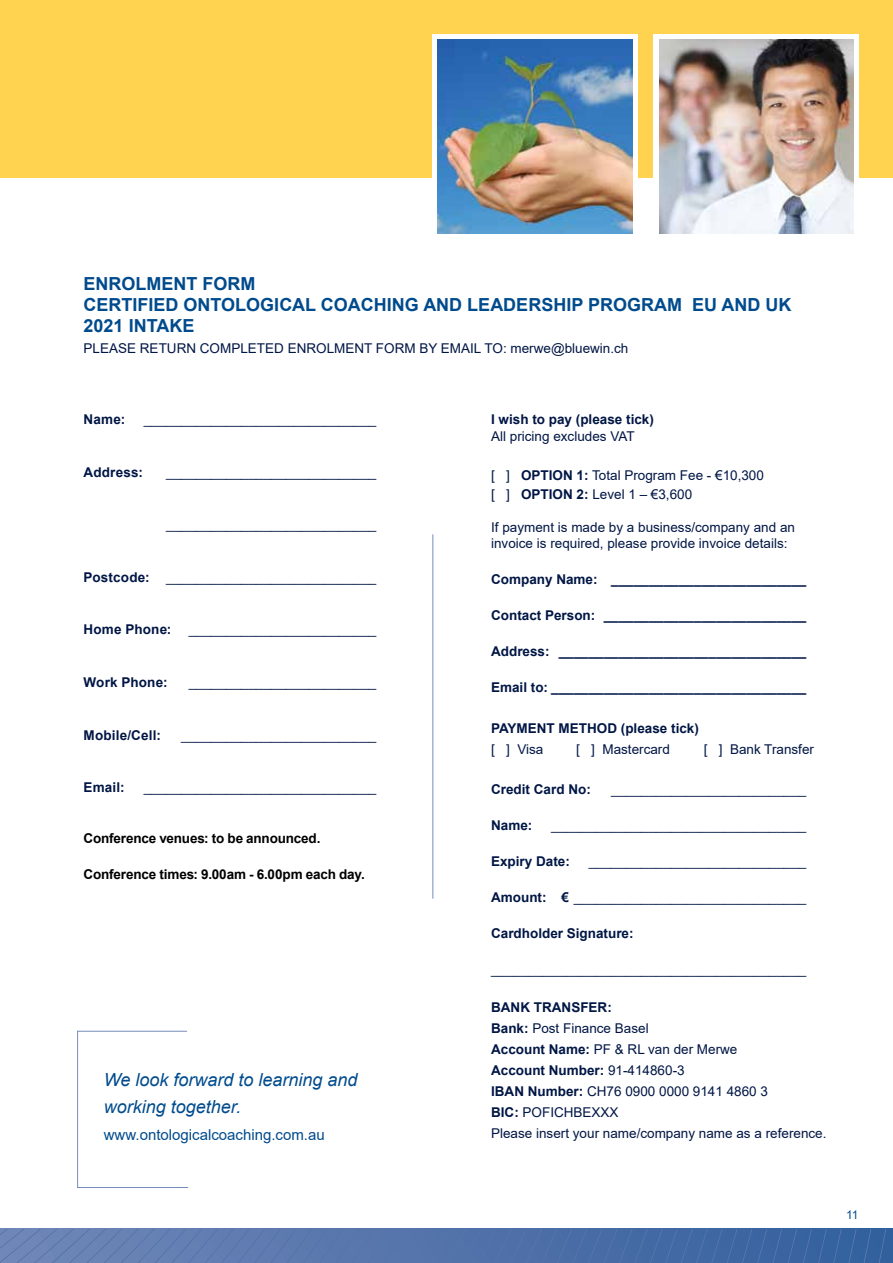
<style>
.page{position:relative;width:893px;height:1263px;background:#fff}
.page>*{position:absolute;margin:0;border:0;box-sizing:border-box;transform-origin:0 0}
.t1{font:700 18px/21px "Arial";color:#004b8d}
.t2{font:italic 18px/27px "Arial";color:#004b8d}
.t3{font:15px "Arial";color:#004b8d}
.t4{font:13.5px/21px "Arial";color:#001645}
.t5{font:700 13.5px "Arial";color:#001645}
.t6{font:700 13.5px "Arial";letter-spacing:-.01em;color:#000}
.t7{font:12px "Arial";color:#004b8d}
.s1{font-weight:700}
</style>
<div class="page">
<svg style="left:0;top:1229px;width:893px;height:34px;background:#5173aa"></svg>
<div style="left:0;top:0;width:893px;height:178px;background:#ffd24f"></div>
<hr style="left:433px;top:534px;width:1px;height:365px;background:#758cbb">
<div style="left:654px;top:34px;width:205px;height:205px;background:#fff"></div>
<div style="left:432px;top:34px;width:205px;height:205px;background:#fff"></div>
<img style="left:438px;top:39px;width:194px;height:195px">
<img style="left:659px;top:39px;width:194px;height:195px">
<svg style="left:77px;top:1031px;width:112px;height:157px"></svg>
<h1 class="t1" style="left:84px;top:273px;width:709px">ENROLMENT FORM<br>CERTIFIED ONTOLOGICAL COACHING AND LEADERSHIP PROGRAM EU AND UK<br>2021 INTAKE</h1>
<p class="t4" style="left:84px;top:337px;width:546px">PLEASE RETURN COMPLETED ENROLMENT FORM BY EMAIL TO: merwe@bluewin.ch</p>
<p class="t5" style="left:84px;top:410px;width:43px">Name:</p>
<p class="t4" style="left:144px;top:409px;width:234px">_______________________________</p>
<p class="t5" style="left:84px;top:463px;width:61px">Address:</p>
<p class="t4" style="left:166px;top:462px;width:212px">____________________________</p>
<p class="t4" style="left:166px;top:514px;width:212px">____________________________</p>
<p class="t4" style="left:84px;top:567px;width:294px"><span class="s1">Postcode:</span> ____________________________</p>
<p class="t5" style="left:84px;top:620px;width:89px">Home Phone:</p>
<p class="t4" style="left:189px;top:619px;width:189px">_________________________</p>
<p class="t5" style="left:84px;top:673px;width:85px">Work Phone:</p>
<p class="t4" style="left:189px;top:672px;width:189px">_________________________</p>
<p class="t5" style="left:84px;top:725px;width:79px">Mobile/Cell:</p>
<p class="t4" style="left:181px;top:724px;width:197px">__________________________</p>
<p class="t5" style="left:84px;top:778px;width:43px">Email:</p>
<p class="t4" style="left:144px;top:777px;width:234px">_______________________________</p>
<p class="t6" style="left:84px;top:828px;width:238px">Conference venues: to be announced.</p>
<p class="t6" style="left:84px;top:864px;width:283px">Conference times: 9.00am - 6.00pm each day.</p>
<h1 class="t2" style="left:104px;top:1067px;width:255px">We look forward to learning and working together.</h1>
<p class="t3" style="left:104px;top:1125px;width:222px">www.ontologicalcoaching.com.au</p>
<p class="t5" style="left:491px;top:410px;width:164px">I wish to pay (please tick)</p>
<p class="t4" style="left:491px;top:425px;width:145px">All pricing excludes VAT</p>
<p class="t4" style="left:491px;top:465px;width:274px;line-height:19.5px">[ ] <span class="s1">OPTION 1:</span> Total Program Fee - €10,300 [ ] <span class="s1">OPTION 2:</span> Level 1 – €3,600</p>
<p class="t4" style="left:491px;top:519px;width:305px;line-height:16.2px">If payment is made by a business/company and an invoice is required, please provide invoice details:</p>
<p class="t5" style="left:491px;top:569px;width:317px">Company Name: __________________________</p>
<p class="t5" style="left:491px;top:605px;width:317px">Contact Person: ___________________________</p>
<p class="t5" style="left:491px;top:641px;width:317px">Address: _________________________________</p>
<p class="t5" style="left:491px;top:677px;width:317px">Email to: __________________________________</p>
<p class="t5" style="left:491px;top:718px;width:209px">PAYMENT METHOD (please tick)</p>
<p class="t4" style="left:491px;top:738px;width:54px">[ ] Visa</p>
<p class="t4" style="left:576px;top:738px;width:95px">[ ] Mastercard</p>
<p class="t4" style="left:704px;top:738px;width:112px">[ ] Bank Transfer</p>
<p class="t5" style="left:491px;top:780px;width:101px">Credit Card No:</p>
<p class="t4" style="left:611px;top:779px;width:197px">__________________________</p>
<p class="t5" style="left:491px;top:816px;width:43px">Name:</p>
<p class="t4" style="left:551px;top:815px;width:257px">__________________________________</p>
<p class="t5" style="left:491px;top:852px;width:80px">Expiry Date:</p>
<p class="t4" style="left:589px;top:851px;width:219px">_____________________________</p>
<p class="t4" style="left:491px;top:887px;width:317px"><span class="s1">Amount: €</span> _______________________________</p>
<p class="t5" style="left:491px;top:924px;width:144px">Cardholder Signature:</p>
<p class="t4" style="left:491px;top:959px;width:317px">__________________________________________</p>
<p class="t4" style="left:491px;top:997px;width:337px"><span class="s1">BANK TRANSFER:<br>Bank:</span> Post Finance Basel<br><span class="s1">Account Name:</span> PF &amp; RL van der Merwe<br><span class="s1">Account Number:</span> 91-414860-3<br><span class="s1">IBAN Number:</span> CH76 0900 0000 9141 4860 3<br><span class="s1">BIC:</span> POFICHBEXXX<br>Please insert your name/company name as a reference.</p>
<p class="t7" style="left:846px;top:1206px;width:14px">11</p>
</div>
